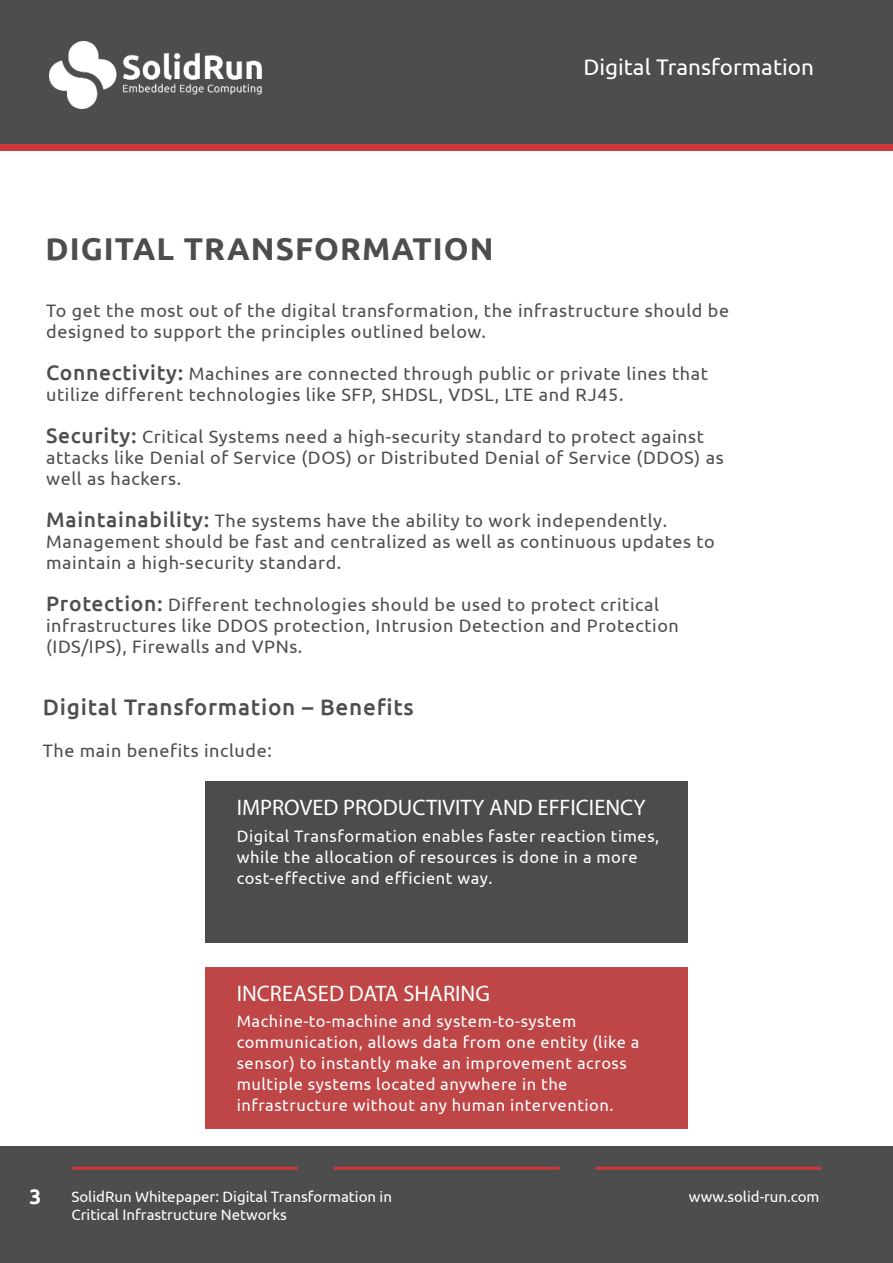
<style>
.page{position:relative;width:893px;height:1263px;background:#fff}
.page>*{position:absolute;margin:0;border:0;box-sizing:border-box;transform-origin:0 0}
.t1{font:700 31.5px "Ubuntu";letter-spacing:.035em;color:#4d4d4d}
.t2{font:22.5px "Myriad Hebrew";color:#fff}
.t3{font:500 22.5px "Ubuntu";letter-spacing:.035em;color:#4d4e4d}
.t4{font:22.5px "Ubuntu";color:#fff}
.t5{font:700 21px "Ubuntu";color:#fff}
.t6{font:18px/21px "Ubuntu";letter-spacing:.035em;color:#4d4e4d}
.t7{font:16.5px/21px "Ubuntu";letter-spacing:.035em;color:#fff}
.t8{font:15px/18px "Ubuntu";color:#fff}
.s1{font-weight:500;font-size:21px}
</style>
<div class="page">
<div style="left:0;top:0;width:893px;height:144px;background:#4d4d4d"></div>
<div style="left:0;top:144px;width:893px;height:6px;background:#cf3739"></div>
<img style="left:50px;top:41px;width:212px;height:67px">
<div style="left:0;top:1147px;width:893px;height:116px;background:#4d4d4d"></div>
<hr style="left:71px;top:1167px;width:227px;height:3px;background:#cf3739">
<hr style="left:334px;top:1167px;width:226px;height:3px;background:#cf3739">
<hr style="left:595px;top:1167px;width:226px;height:3px;background:#cf3739">
<div style="left:205px;top:781px;width:483px;height:161px;background:#4c4c4c"></div>
<div style="left:205px;top:968px;width:483px;height:161px;background:#be4647"></div>
<h1 class="t1" style="left:45px;top:229px;width:450px">DIGITAL TRANSFORMATION</h1>
<p class="t4" style="left:583px;top:54px;width:232px">Digital Transformation</p>
<p class="t6" style="left:46px;top:299px;width:684px">To get the most out of the digital transformation, the infrastructure should be designed to support the principles outlined below.</p>
<p class="t6" style="left:46px;top:362px;width:663px"><span class="s1">Connectivity:</span> Machines are connected through public or private lines that utilize different technologies like SFP, SHDSL, VDSL, LTE and RJ45.</p>
<p class="t6" style="left:46px;top:425px;width:679px"><span class="s1">Security:</span> Critical Systems need a high-security standard to protect against attacks like Denial of Service (DOS) or Distributed Denial of Service (DDOS) as well as hackers.</p>
<p class="t6" style="left:46px;top:509px;width:670px"><span class="s1">Maintainability:</span> The systems have the ability to work independently.<br>Management should be fast and centralized as well as continuous updates to maintain a high-security standard.</p>
<p class="t6" style="left:46px;top:593px;width:634px"><span class="s1">Protection:</span> Different technologies should be used to protect critical infrastructures like DDOS protection, Intrusion Detection and Protection (IDS/IPS), Firewalls and VPNs.</p>
<p class="t3" style="left:43px;top:692px;width:373px">Digital Transformation – Benefits</p>
<p class="t6" style="left:43px;top:739px;width:231px">The main benefits include:</p>
<p class="t2" style="left:237px;top:795px;width:410px">IMPROVED PRODUCTIVITY AND EFFICIENCY</p>
<p class="t7" style="left:237px;top:825px;width:424px">Digital Transformation enables faster reaction times, while the allocation of resources is done in a more cost-effective and efficient way.</p>
<p class="t5" style="left:29px;top:1184px;width:13px">3</p>
<p class="t2" style="left:237px;top:981px;width:255px">INCREASED DATA SHARING</p>
<p class="t7" style="left:237px;top:1010px;width:404px">Machine-to-machine and system-to-system communication, allows data from one entity (like a sensor) to instantly make an improvement across multiple systems located anywhere in the infrastructure without any human intervention.</p>
<p class="t8" style="left:71px;top:1187px;width:322px">SolidRun Whitepaper: Digital Transformation in<br>Critical Infrastructure Networks</p>
<p class="t8" style="left:689px;top:1187px;width:132px">www.solid-run.com</p>
</div>
